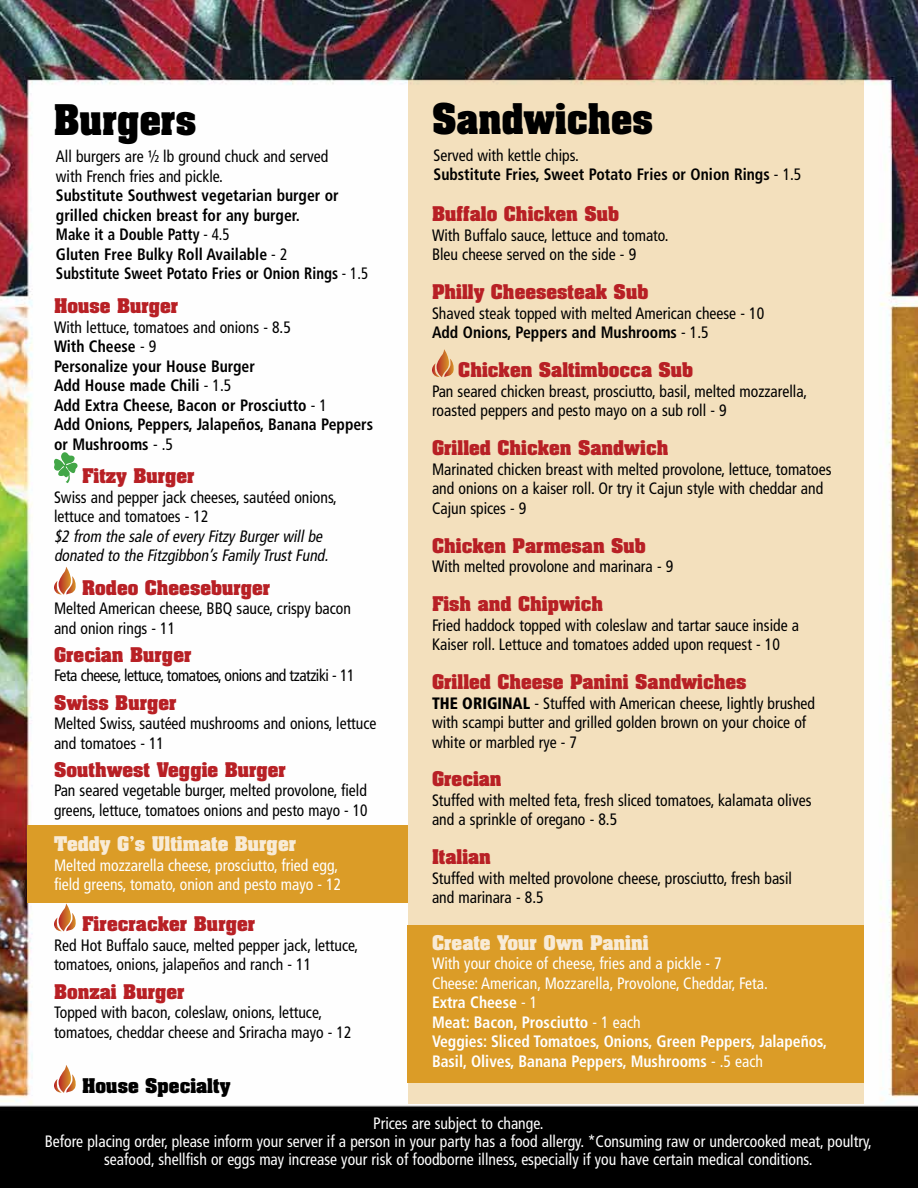
<style>
.page{position:relative;width:918px;height:1188px;background:#fff}
.page>*{position:absolute;margin:0;border:0;box-sizing:border-box;transform-origin:0 0}
.t1{font:700 36px "Aachen Std";color:#000;scale:.95 1}
.t2{font:700 17.25px "Aachen Std";color:#b82025}
.t3{font:700 17.25px "Aachen Std";color:#f8ebd7}
.t4{font:700 17.25px "Aachen Std";color:#000}
.t5{font:condensed 16.5px/19.5px "Frutiger LT Std";color:#000;scale:.95 1}
.t6{font:700 condensed 16.5px/19.5px "Frutiger LT Std";color:#000;scale:.95 1}
.t7{font:condensed 16.5px/18px "Frutiger LT Std";color:#fff;scale:.95 1}
.t8{font:700 condensed 16.5px/19.5px "Frutiger LT Std";color:#fff;scale:.95 1}
.t9{font:italic condensed 16.5px/19.5px "Frutiger LT Std";color:#000;scale:.95 1}
.t10{font:condensed 16.5px "Frutiger LT Std";letter-spacing:-.03em;color:#000;scale:.95 1}
.s1{font-weight:400}
.s2{font-weight:700}
.s3{font-weight:900}
</style>
<div class="page">
<img style="left:0;top:0;width:918px;height:1188px">
<div style="left:408px;top:80px;width:456px;height:1024px;background:#f3e0bd"></div>
<svg style="left:54px;top:1065px;width:23px;height:28px"></svg>
<div style="left:407px;top:925px;width:457px;height:157px;background:#db9c27"></div>
<div style="left:27px;top:825px;width:380px;height:78px;background:#db9c27"></div>
<svg style="left:432px;top:349px;width:22px;height:28px"></svg>
<svg style="left:53px;top:452px;width:25px;height:31px"></svg>
<svg style="left:54px;top:567px;width:23px;height:28px"></svg>
<svg style="left:54px;top:903px;width:23px;height:28px"></svg>
<h1 class="t1" style="left:54px;top:93px;width:151px">Burgers</h1>
<h1 class="t1" style="left:432px;top:93px;width:234px">Sandwiches</h1>
<p class="t5" style="left:56px;top:147px;width:288px">All burgers are ½ lb ground chuck and served with French fries and pickle.</p>
<p class="t6" style="left:56px;top:186px;width:330px">Substitute Southwest vegetarian burger or grilled chicken breast for any burger.<br>Make it a Double Patty <span class="s1">- 4.5<br></span>Gluten Free Bulky Roll Available <span class="s1">- 2<br></span>Substitute Sweet Potato Fries or Onion Rings <span class="s1">- 1.5</span></p>
<p class="t2" style="left:54px;top:293px;width:126px">House Burger</p>
<p class="t6" style="left:54px;top:317px;width:337px"><span class="s1">With lettuce, tomatoes and onions - 8.5<br></span>With Cheese <span class="s1">- 9<br></span>Personalize your House Burger<br>Add House made Chili <span class="s1">- 1.5<br></span>Add Extra Cheese, Bacon or Prosciutto <span class="s1">- 1<br></span>Add Onions, Peppers, Jalapeños, Banana Peppers or Mushrooms <span class="s1">- .5</span></p>
<p class="t2" style="left:82px;top:463px;width:114px">Fitzy Burger</p>
<p class="t5" style="left:54px;top:487px;width:299px">Swiss and pepper jack cheeses, sautéed onions, lettuce and tomatoes - 12</p>
<p class="t9" style="left:54px;top:526px;width:294px">$2 from the sale ofevery Fitzy Burgerwillbe donated to the Fitzgibbon’sFamily TrustFund.</p>
<p class="t2" style="left:82px;top:575px;width:190px">Rodeo Cheeseburger</p>
<p class="t5" style="left:54px;top:599px;width:314px">Melted American cheese, BBQ sauce, crispy bacon and onion rings - 11</p>
<p class="t2" style="left:54px;top:642px;width:139px">Grecian Burger</p>
<p class="t10" style="left:54px;top:666px;width:318px">Feta cheese, lettuce, tomatoes, onions and tzatziki - 11</p>
<p class="t2" style="left:54px;top:690px;width:124px">Swiss Burger</p>
<p class="t5" style="left:54px;top:714px;width:341px">Melted Swiss, sautéed mushrooms and onions, lettuce and tomatoes - 11</p>
<p class="t2" style="left:54px;top:757px;width:234px">Southwest Veggie Burger</p>
<p class="t5" style="left:54px;top:781px;width:332px">Pan seared vegetable burger, melted provolone, field greens, lettuce, tomatoes onions and pesto mayo - 10</p>
<p class="t3" style="left:54px;top:832px;width:244px">Teddy G’s Ultimate Burger</p>
<p class="t7" style="left:54px;top:855px;width:304px;line-height:19.5px">Melted mozzarella cheese, prosciutto, fried egg, field greens, tomato, onion and pesto mayo - 12</p>
<p class="t2" style="left:82px;top:912px;width:175px">Firecracker Burger</p>
<p class="t5" style="left:54px;top:936px;width:322px">Red Hot Buffalo sauce, melted pepper jack, lettuce, tomatoes, onions, jalapeños and ranch - 11</p>
<p class="t2" style="left:54px;top:979px;width:132px">Bonzai Burger</p>
<p class="t5" style="left:54px;top:1003px;width:315px">Topped with bacon, coleslaw, onions, lettuce, tomatoes, cheddar cheese and Sriracha mayo - 12</p>
<p class="t4" style="left:82px;top:1073px;width:150px">House Specialty</p>
<p class="t6" style="left:434px;top:145px;width:389px"><span class="s1">Served with kettle chips.<br></span>Substitute Fries, Sweet Potato Fries or Onion Rings <span class="s1">- 1.5</span></p>
<p class="t2" style="left:432px;top:202px;width:189px">Buffalo Chicken Sub</p>
<p class="t5" style="left:432px;top:226px;width:251px">With Buffalo sauce, lettuce and tomato.<br>Bleu cheese served on the side - 9</p>
<p class="t2" style="left:432px;top:280px;width:218px">Philly Cheesesteak Sub</p>
<p class="t5" style="left:432px;top:303px;width:351px">Shaved steak topped with melted American cheese - 10<br><span class="s2">Add Onions, Peppers and Mushrooms</span> - 1.5</p>
<p class="t2" style="left:458px;top:358px;width:237px">Chicken Saltimbocca Sub</p>
<p class="t5" style="left:432px;top:381px;width:397px">Pan seared chicken breast, prosciutto, basil, melted mozzarella, roasted peppers and pesto mayo on a sub roll - 9</p>
<p class="t2" style="left:432px;top:435px;width:238px">Grilled Chicken Sandwich</p>
<p class="t5" style="left:432px;top:459px;width:422px">Marinated chicken breast with melted provolone, lettuce, tomatoes and onions on a kaiser roll. Or try it Cajun style with cheddar and<br>Cajun spices - 9</p>
<p class="t2" style="left:432px;top:533px;width:216px">Chicken Parmesan Sub</p>
<p class="t5" style="left:432px;top:557px;width:256px">With melted provolone and marinara - 9</p>
<p class="t2" style="left:432px;top:591px;width:173px">Fish and Chipwich</p>
<p class="t5" style="left:432px;top:615px;width:388px">Fried haddock topped with coleslaw and tartar sauce inside a<br>Kaiser roll. Lettuce and tomatoes added upon request - 10</p>
<p class="t2" style="left:432px;top:669px;width:316px">Grilled Cheese Panini Sandwiches</p>
<p class="t5" style="left:432px;top:693px;width:405px"><span class="s3">THE ORIGINAL</span> - Stuffed with American cheese, lightly brushed with scampi butter and grilled golden brown on your choice of white or marbled rye - 7</p>
<p class="t2" style="left:432px;top:767px;width:71px">Grecian</p>
<p class="t5" style="left:432px;top:791px;width:401px">Stuffed with melted feta, fresh sliced tomatoes, kalamata olives and a sprinkle of oregano - 8.5</p>
<p class="t2" style="left:432px;top:845px;width:60px">Italian</p>
<p class="t5" style="left:432px;top:869px;width:381px">Stuffed with melted provolone cheese, prosciutto, fresh basil and marinara - 8.5</p>
<p class="t3" style="left:432px;top:930px;width:218px">Create Your Own Panini</p>
<p class="t8" style="left:432px;top:954px;width:417px"><span class="s1">With your choice of cheese, fries and a pickle - 7<br>Cheese: American, Mozzarella, Provolone, Cheddar, Feta.<br></span>Extra Cheese <span class="s1">- 1<br></span>Meat: Bacon, Prosciutto <span class="s1">- 1 each<br></span>Veggies: Sliced Tomatoes, Onions, Green Peppers, Jalapeños, Basil, Olives, Banana Peppers, Mushrooms <span class="s1">- .5 each</span></p>
<p class="t7" style="left:45px;top:1114px;width:872px;text-align:center">Prices are subject to change.<br>Before placing order, please inform your server if a person in your party has a food allergy. *Consuming raw or undercooked meat, poultry, seafood, shellfish or eggs may increase your risk of foodborne illness, especially if you have certain medical conditions.</p>
</div>
